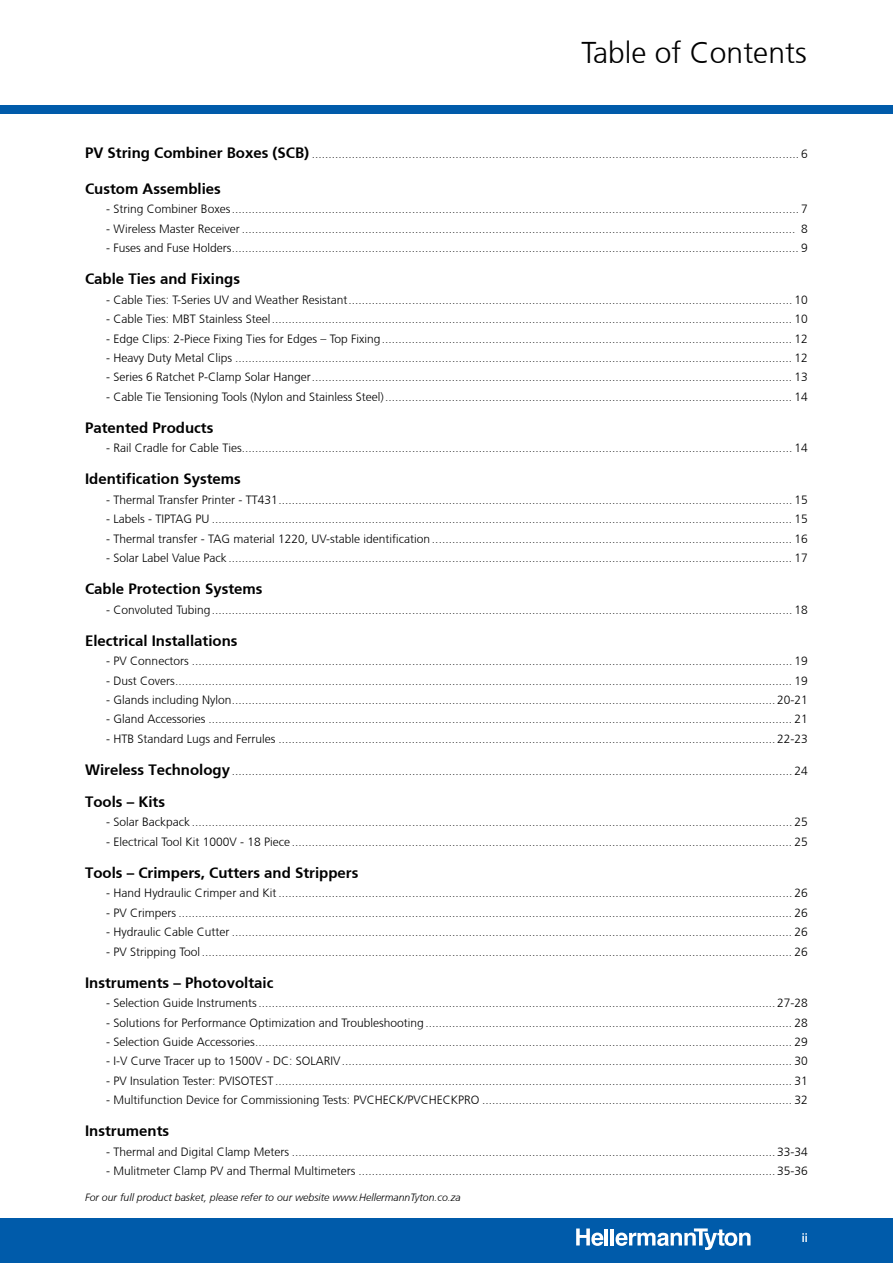
<style>
.page{position:relative;width:893px;height:1263px;background:#fff}
.page>*{position:absolute;margin:0;border:0;box-sizing:border-box;transform-origin:0 0}
.t1{font:300 30px "Frutiger CE";color:#000}
.t2{font:700 15px "Frutiger";color:#000}
.t3{font:300 12px "Frutiger CE";color:#000}
.t4{font:700 12px "Frutiger";color:#fff;scale:.9 1}
.t5{font:italic 300 10.5px "Frutiger CE";color:#000}
.s1{font-family:"Frutiger";font-weight:700;font-size:15px}
</style>
<div class="page">
<div style="left:0;top:1218px;width:893px;height:45px;background:#005baa"></div>
<svg style="left:576px;top:1228px;width:27px;height:18px"></svg>
<hr style="left:605px;top:1228px;width:3px;height:17px;background:#fff">
<hr style="left:611px;top:1228px;width:3px;height:17px;background:#fff">
<svg style="left:616px;top:1228px;width:134px;height:22px"></svg>
<div style="left:0;top:105px;width:893px;height:9px;background:#005baa"></div>
<h1 class="t1" style="left:582px;top:35px;width:227px">Table of Contents</h1>
<p class="t3" style="left:85px;top:146px;width:724px"><span class="s1">PV String Combiner Boxes (SCB)</span> .................................................................................................................................................. 6</p>
<p class="t2" style="left:85px;top:180px;width:137px">Custom Assemblies</p>
<p class="t3" style="left:106px;top:202px;width:703px">- String Combiner Boxes.......................................................................................................................................................................... 7</p>
<p class="t3" style="left:106px;top:222px;width:703px">- Wireless Master Receiver ...................................................................................................................................................................... 8</p>
<p class="t3" style="left:106px;top:241px;width:703px">- Fuses and Fuse Holders.......................................................................................................................................................................... 9</p>
<p class="t2" style="left:85px;top:270px;width:157px">Cable Ties and Fixings</p>
<p class="t3" style="left:106px;top:293px;width:703px">- Cable Ties: T-Series UV and Weather Resistant..................................................................................................................................... 10</p>
<p class="t3" style="left:106px;top:312px;width:703px">- Cable Ties: MBT Stainless Steel............................................................................................................................................................ 10</p>
<p class="t3" style="left:106px;top:331px;width:703px">- Edge Clips: 2-Piece Fixing Ties for Edges – Top Fixing........................................................................................................................... 12</p>
<p class="t3" style="left:106px;top:351px;width:703px">- Heavy Duty Metal Clips ....................................................................................................................................................................... 12</p>
<p class="t3" style="left:106px;top:370px;width:703px">- Series 6 Ratchet P-Clamp Solar Hanger................................................................................................................................................ 13</p>
<p class="t3" style="left:106px;top:389px;width:703px">- Cable Tie Tensioning Tools (Nylon and Stainless Steel).......................................................................................................................... 14</p>
<p class="t2" style="left:85px;top:419px;width:130px">Patented Products</p>
<p class="t3" style="left:106px;top:441px;width:703px">- Rail Cradle for Cable Ties..................................................................................................................................................................... 14</p>
<p class="t2" style="left:85px;top:470px;width:157px">Identification Systems</p>
<p class="t3" style="left:106px;top:493px;width:703px">- Thermal Transfer Printer - TT431.......................................................................................................................................................... 15</p>
<p class="t3" style="left:106px;top:512px;width:703px">- Labels - TIPTAG PU .............................................................................................................................................................................. 15</p>
<p class="t3" style="left:106px;top:531px;width:703px">- Thermal transfer - TAG material 1220, UV-stable identification ............................................................................................................ 16</p>
<p class="t3" style="left:106px;top:551px;width:703px">- Solar Label Value Pack ......................................................................................................................................................................... 17</p>
<p class="t2" style="left:85px;top:580px;width:179px">Cable Protection Systems</p>
<p class="t3" style="left:106px;top:602px;width:703px">- Convoluted Tubing.............................................................................................................................................................................. 18</p>
<p class="t2" style="left:85px;top:632px;width:154px">Electrical Installations</p>
<p class="t3" style="left:106px;top:654px;width:703px">- PV Connectors .................................................................................................................................................................................... 19</p>
<p class="t3" style="left:106px;top:673px;width:703px">- Dust Covers......................................................................................................................................................................................... 19</p>
<p class="t3" style="left:106px;top:693px;width:703px">- Glands including Nylon...................................................................................................................................................................20-21</p>
<p class="t3" style="left:106px;top:712px;width:703px">- Gland Accessories ............................................................................................................................................................................... 21</p>
<p class="t3" style="left:106px;top:731px;width:703px">- HTB Standard Lugs and Ferrules .....................................................................................................................................................22-23</p>
<p class="t3" style="left:85px;top:764px;width:724px"><span class="s1">Wireless Technology</span>........................................................................................................................................................................ 24</p>
<p class="t2" style="left:85px;top:793px;width:82px">Tools – Kits</p>
<p class="t3" style="left:106px;top:815px;width:703px">- Solar Backpack.................................................................................................................................................................................... 25</p>
<p class="t3" style="left:106px;top:835px;width:703px">- Electrical Tool Kit 1000V - 18 Piece ...................................................................................................................................................... 25</p>
<p class="t2" style="left:85px;top:864px;width:275px">Tools – Crimpers, Cutters and Strippers</p>
<p class="t3" style="left:106px;top:886px;width:703px">- Hand Hydraulic Crimper and Kit .......................................................................................................................................................... 26</p>
<p class="t3" style="left:106px;top:906px;width:703px">- PV Crimpers ........................................................................................................................................................................................ 26</p>
<p class="t3" style="left:106px;top:925px;width:703px">- Hydraulic Cable Cutter ........................................................................................................................................................................ 26</p>
<p class="t3" style="left:106px;top:944px;width:703px">- PV Stripping Tool................................................................................................................................................................................. 26</p>
<p class="t2" style="left:85px;top:974px;width:190px">Instruments – Photovoltaic</p>
<p class="t3" style="left:106px;top:996px;width:703px">- Selection Guide Instruments...........................................................................................................................................................27-28</p>
<p class="t3" style="left:106px;top:1015px;width:703px">- Solutions for Performance Optimization and Troubleshooting.............................................................................................................. 28</p>
<p class="t3" style="left:106px;top:1035px;width:703px">- Selection Guide Accessories................................................................................................................................................................. 29</p>
<p class="t3" style="left:106px;top:1054px;width:703px">- I-V Curve Tracer up to 1500V - DC: SOLARIV....................................................................................................................................... 30</p>
<p class="t3" style="left:106px;top:1073px;width:703px">- PV Insulation Tester: PVISOTEST ........................................................................................................................................................... 31</p>
<p class="t3" style="left:106px;top:1093px;width:703px">- Multifunction Device for Commissioning Tests: PVCHECK/PVCHECKPRO ............................................................................................. 32</p>
<p class="t2" style="left:85px;top:1122px;width:86px">Instruments</p>
<p class="t3" style="left:106px;top:1144px;width:703px">- Thermal and Digital Clamp Meters .................................................................................................................................................33-34</p>
<p class="t3" style="left:106px;top:1164px;width:703px">- Mulitmeter Clamp PV and Thermal Multimeters .............................................................................................................................35-36</p>
<p class="t5" style="left:85px;top:1191px;width:377px">For our full product basket, please refer to our website www.HellermannTyton.co.za</p>
<p class="t4" style="left:802px;top:1230px;width:8px">ii</p>
</div>
